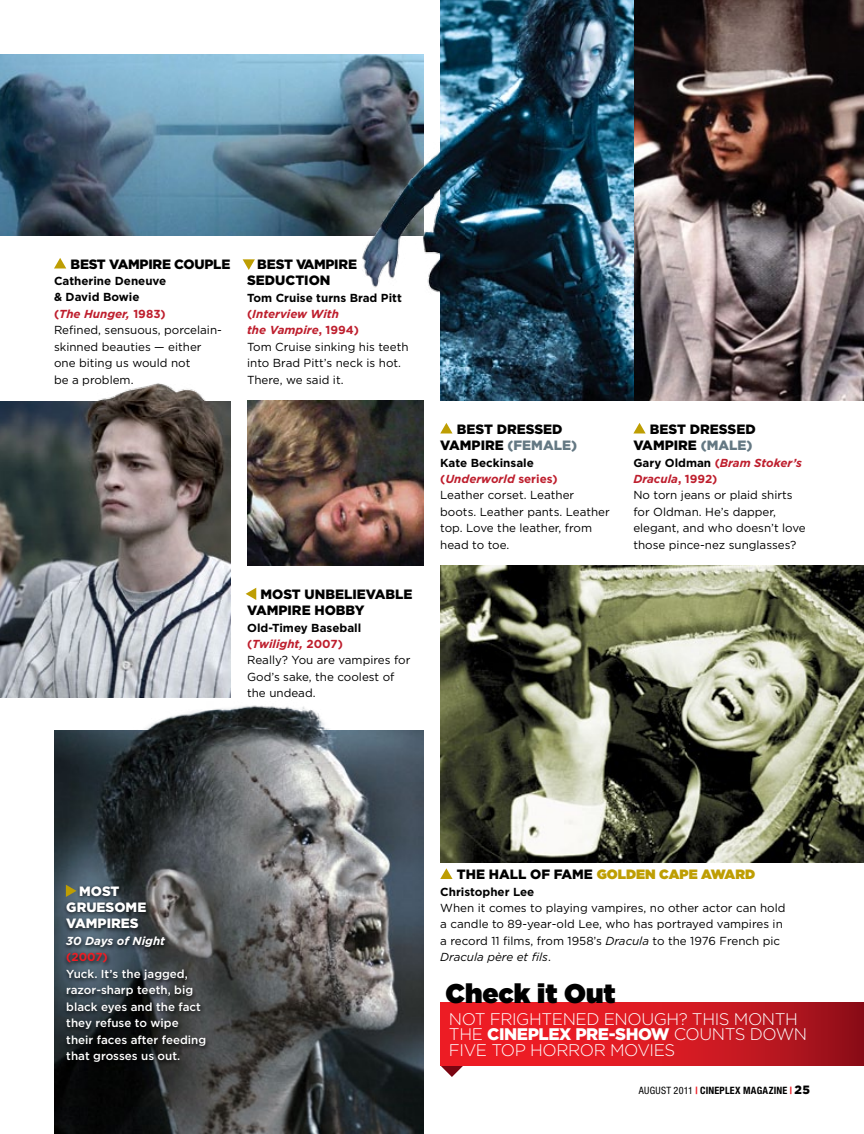
<style>
.page{position:relative;width:864px;height:1134px;background:#fff}
.page>*{position:absolute;margin:0;border:0;box-sizing:border-box;transform-origin:0 0}
.t1{font:900 27px "Gotham";color:#000}
.t2{font:300 16.8px/15.5px "Gotham";letter-spacing:-.025em;color:#fff}
.t3{font:900 13.5px/16.5px "Gotham";color:#000;text-align:right}
.t4{font:900 13.5px "Gotham";color:#be9e03}
.t5{font:900 13.5px/16.5px "Gotham";color:#fff}
.t6{font:900 13.5px "Gotham";letter-spacing:-.02em;color:#000}
.t7{font:11.7px/16.5px "Gotham";color:#000}
.t8{font:500 11.7px/16.5px "Gotham";color:#fff}
.t9{font:700 11.7px "Gotham";color:#000}
.t10{font:italic 700 11.7px "Gotham";color:#fff}
.t11{font:700 11.7px "Gotham";color:#ed1d24}
.t12{font:700 condensed 10.2px "Helvetica Neue";letter-spacing:.02em;color:#000}
.s1{font-weight:700}
.s2{font-weight:700;color:#be1e2d}
.s3{font-weight:700;font-style:italic;color:#be1e2d}
.s4{color:#647883}
.s5{color:#000}
.s6{font-style:italic}
.s7{font-weight:900}
.s8{font-weight:400}
.s9{color:#ed1d24}
.s10{font-family:"Gotham";font-weight:900;font-stretch:normal;font-size:12px}
</style>
<div class="page">
<img style="left:144px;top:705px;width:185px;height:25px">
<img style="left:98px;top:383px;width:108px;height:18px">
<img style="left:0;top:54px;width:354px;height:182px">
<img style="left:354px;top:54px;width:86px;height:239px">
<img style="left:0;top:401px;width:231px;height:297px">
<img style="left:440px;top:0;width:424px;height:400px">
<img style="left:247px;top:400px;width:177px;height:166px">
<img style="left:440px;top:566px;width:424px;height:296px">
<img style="left:54px;top:730px;width:370px;height:404px">
<div style="left:62px;top:884px;width:149px;height:183px;background:#000;opacity:.75"></div>
<svg style="left:440px;top:1065px;width:24px;height:12px"></svg>
<svg style="left:440px;top:1002px;width:424px;height:63px;background:#d11921"></svg>
<svg style="left:66px;top:885px;width:11px;height:12px"></svg>
<svg style="left:54px;top:258px;width:12px;height:10px"></svg>
<svg style="left:243px;top:259px;width:12px;height:11px"></svg>
<svg style="left:246px;top:588px;width:10px;height:12px"></svg>
<svg style="left:440px;top:423px;width:13px;height:11px"></svg>
<svg style="left:440px;top:868px;width:13px;height:11px"></svg>
<svg style="left:633px;top:423px;width:13px;height:11px"></svg>
<p class="t6" style="left:71px;top:256px;width:161px">BEST VAMPIRE COUPLE</p>
<p class="t7" style="left:54px;top:272px;width:169px"><span class="s1">Catherine Deneuve<br>&amp; David Bowie<br></span><span class="s2">(</span><span class="s3">The Hunger,</span> <span class="s2">1983)<br></span>Refined, sensuous, porcelain&shy;skinned beauties — either one biting us would not<br>be a problem.</p>
<p class="t3" style="left:247px;top:255px;width:112px;text-align:left;text-indent:10px">BEST VAMPIRE<br>SEDUCTION</p>
<p class="t7" style="left:247px;top:289px;width:163px"><span class="s1">Tom Cruise turns Brad Pitt </span><span class="s2">(</span><span class="s3">Interview With<br>the Vampire</span><span class="s2">, 1994)<br></span>Tom Cruise sinking his teeth into Brad Pitt’s neck is hot.<br>There, we said it.</p>
<p class="t3" style="left:261px;top:585px;width:116px">MOST UNBELIEVAB</p>
<p class="t3" style="left:395px;top:585px;width:19px">LE</p>
<p class="t3" style="left:247px;top:602px;width:119px">VAMPIRE HOBBY</p>
<p class="t7" style="left:247px;top:619px;width:165px"><span class="s1">Old-Timey Baseball </span><span class="s2">(</span><span class="s3">Twilight,</span> <span class="s2">2007)<br></span>Really? You are vampires for<br>God’s sake, the coolest of the undead.</p>
<p class="t3" style="left:440px;top:420px;width:138px;text-align:center">BEST DRESSED<br>VAMPIRE <span class="s4">(FEMALE)</span></p>
<p class="t7" style="left:440px;top:454px;width:171px"><span class="s1">Kate Beckinsale </span><span class="s2">(</span><span class="s3">Underworld</span> <span class="s2">series)<br></span>Leather corset. Leather boots. Leather pants. Leather top. Love the leather, from head to toe.</p>
<p class="t3" style="left:633px;top:420px;width:124px">BEST DRESSED<br>VAMPIRE <span class="s4">(MALE)</span></p>
<p class="t7" style="left:633px;top:454px;width:174px"><span class="s1">Gary Oldman</span> <span class="s2">(</span><span class="s3">Bram Stoker’s<br>Dracula</span><span class="s2">, 1992)<br></span>No torn jeans or plaid shirts for Oldman. He’s dapper, elegant, and who doesn’t love those pince-nez sunglasses?</p>
<p class="t5" style="left:66px;top:882px;width:82px;text-indent:13px">MOST<br>GRUESOME<br>VAMPIRES</p>
<p class="t10" style="left:66px;top:934px;width:100px">30 Days of Night</p>
<p class="t11" style="left:66px;top:951px;width:43px">(2007)</p>
<p class="t8" style="left:66px;top:965px;width:141px">Yuck. It’s the jagged, razor-sharp teeth, big black eyes and the fact they refuse to wipe their faces after feeding that grosses us out.</p>
<p class="t4" style="left:457px;top:866px;width:300px"><span class="s5">TH E HALL OF FAME</span> GOLDEN CAPE AWARD</p>
<p class="t9" style="left:440px;top:885px;width:96px">Christopher Lee</p>
<p class="t7" style="left:440px;top:899px;width:347px">When it comes to playing vampires, no other actor can hold a candle to 89-year-old Lee, who has portrayed vampires in a record 11 films, from 1958’s <span class="s6">Dracula</span> to the 1976 French pic <span class="s6">Dracula père et fils</span>.</p>
<h1 class="t1" style="left:446px;top:978px;width:172px">CHECK IT OUT</h1>
<h2 class="t2" style="left:449px;top:1011px;width:360px">NOT FRIGHTENED ENOUGH? THIS MONTH<br>THE <span class="s7">CINEPLEX PRE-SHOW</span> COUNTS DOWN<br>FIVE TOP HORROR MOVI ES</h2>
<p class="t12" style="left:639px;top:1084px;width:173px"><span class="s8">AUGUST 2011</span> <span class="s9">|</span> CINEPLEX MAGAZINE <span class="s9">|</span> <span class="s10">25</span></p>
</div>
